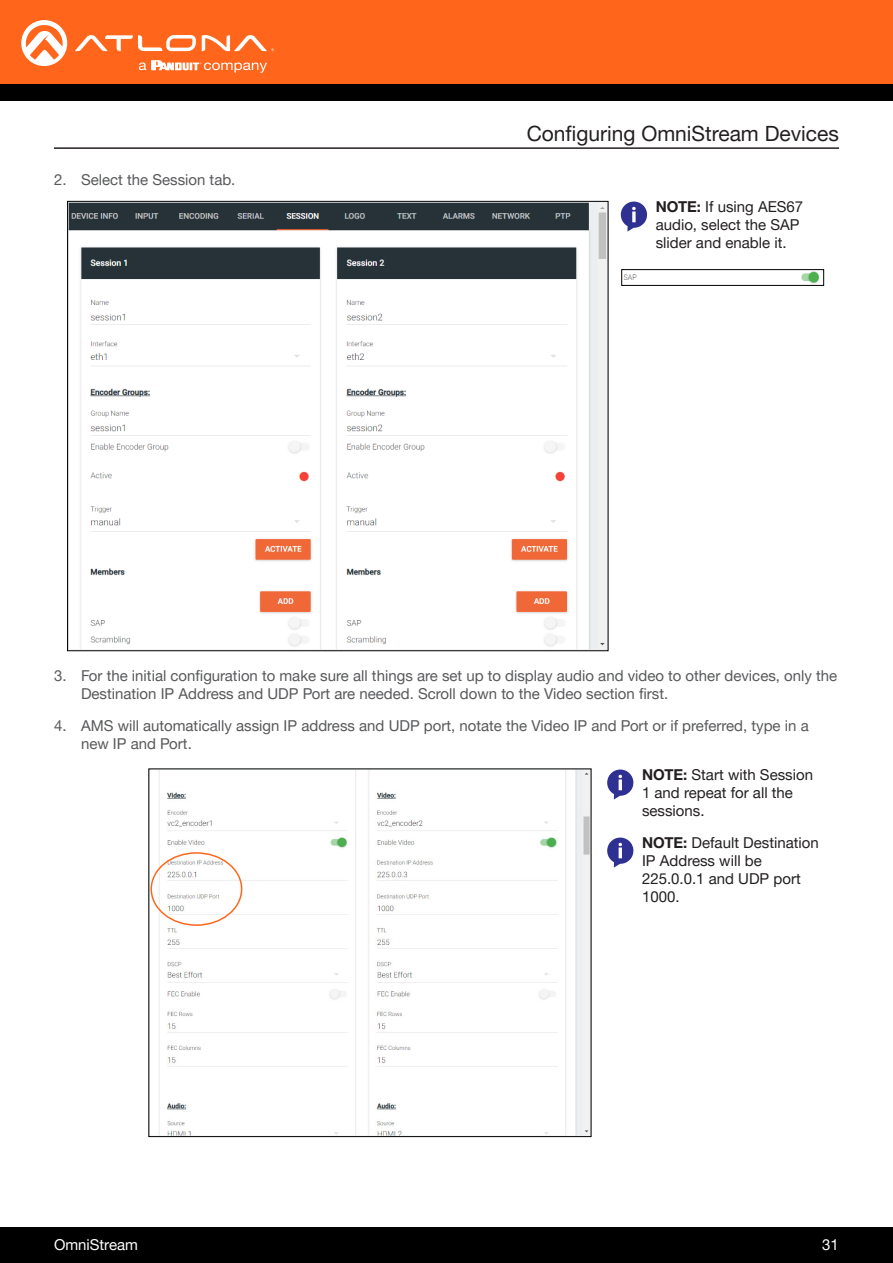
<style>
.page{position:relative;width:893px;height:1263px;background:#fff}
.page>*{position:absolute;margin:0;border:0;box-sizing:border-box;transform-origin:0 0}
.Non_TOC_Section_Head{font:21px "Helvetica Neue LTW1 G";color:#231f20}
.t1{font:15px/18px "Helvetica Neue LTW1 G";color:#57585a}
.General_Text{font:15px/18px "Helvetica Neue LTW1 G";color:#231f20}
.t2{font:15px "Helvetica Neue LTW1 G";color:#fff}
.s1{font-weight:700}
</style>
<div class="page">
<div style="left:0;top:1227px;width:893px;height:36px;background:#000"></div>
<div style="left:0;top:0;width:893px;height:84px;background:#ff661c"></div>
<div style="left:0;top:84px;width:893px;height:16px;background:#000"></div>
<svg style="left:75px;top:35px;width:121px;height:16px"></svg>
<svg style="left:202px;top:35px;width:72px;height:16px"></svg>
<svg style="left:21px;top:20px;width:46px;height:46px"></svg>
<svg style="left:139px;top:60px;width:128px;height:13px"></svg>
<img style="left:69px;top:203px;width:537px;height:446px">
<img style="left:150px;top:770px;width:439px;height:365px">
<div style="left:151px;top:852px;width:91px;height:74px;border:2px solid #ff661c;border-radius:50%"></div>
<svg style="left:607px;top:769px;width:26px;height:30px"></svg>
<svg style="left:621px;top:202px;width:26px;height:30px"></svg>
<svg style="left:607px;top:837px;width:26px;height:30px"></svg>
<img style="left:623px;top:271px;width:197px;height:13px">
<div style="left:621px;top:269px;width:203px;height:17px;border:1px solid #000"></div>
<hr style="left:54px;top:147px;width:785px;height:2px;background:#231f20">
<p class="t1" style="left:54px;top:171px;width:183px">2. Select the Session tab.</p>
<p class="Non_TOC_Section_Head" style="left:527px;top:120px;width:314px">Configuring OmniStream Devices</p>
<p class="General_Text" style="left:656px;top:198px;width:149px"><span class="s1">NOTE:</span> If using AES67 audio, select the SAP slider and enable it.</p>
<p class="t1" style="left:81px;top:667px;width:758px;text-indent:-27px">3. For the initial configuration to make sure all things are set up to display audio and video to other devices, only the<br>Destination IP Address and UDP Port are needed. Scroll down to the Video section first.</p>
<p class="t1" style="left:81px;top:716px;width:729px;text-indent:-27px">4. AMS will automatically assign IP address and UDP port, notate the Video IP and Port or if preferred, type in a new IP and Port.</p>
<p class="General_Text" style="left:642px;top:766px;width:172px"><span class="s1">NOTE:</span> Start with Session<br>1 and repeat for all the sessions.</p>
<p class="General_Text" style="left:642px;top:834px;width:178px"><span class="s1">NOTE:</span> Default Destination<br>IP Address will be<br>225.0.0.1 and UDP port<br>1000.</p>
<p class="t2" style="left:54px;top:1235px;width:85px">OmniStream</p>
<p class="t2" style="left:822px;top:1235px;width:18px">31</p>
</div>
